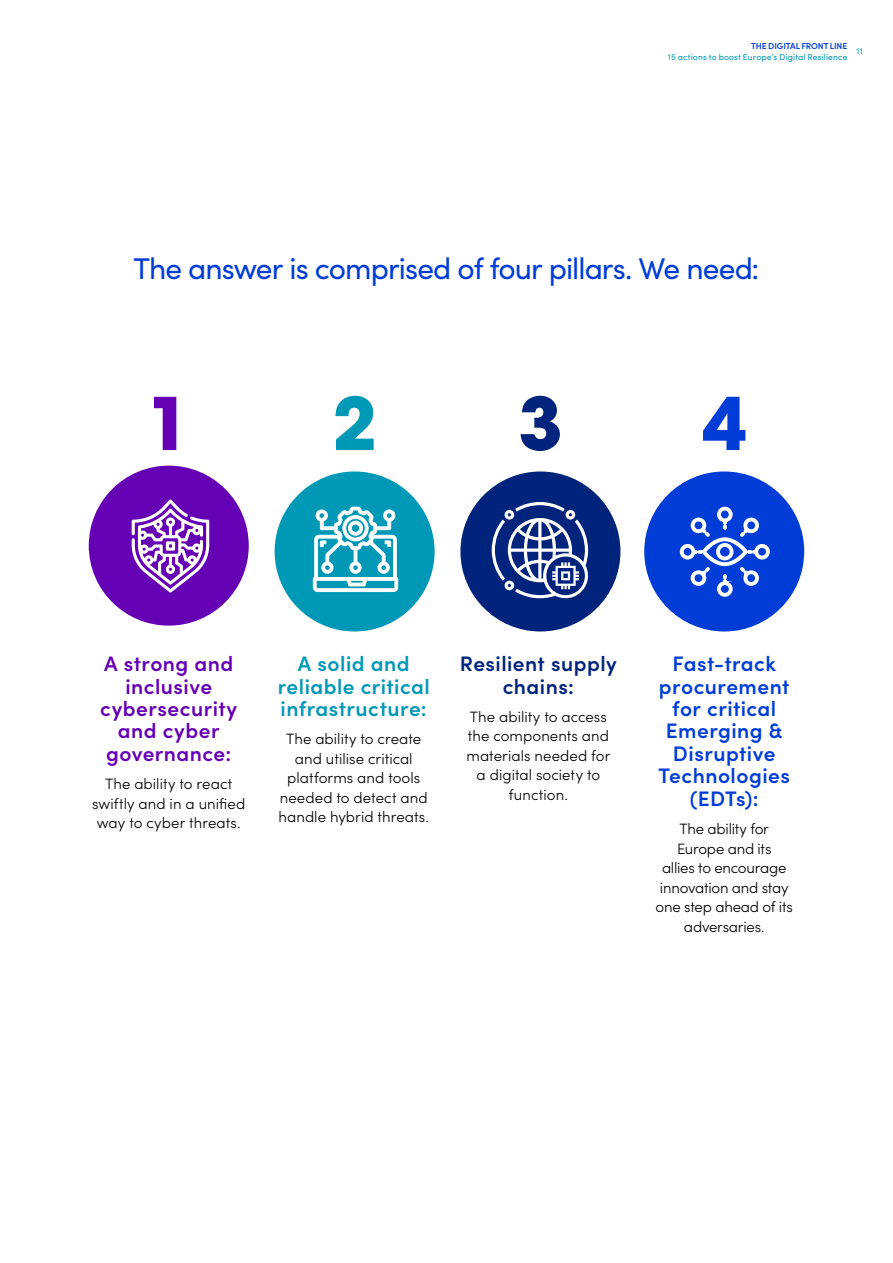
<style>
.page{position:relative;width:893px;height:1263px;background:#fff}
.page>*{position:absolute;margin:0;border:0;box-sizing:border-box;transform-origin:0 0}
.t1{font:700 72px "ITC Avant Garde Std";color:#6500b4}
.t2{font:700 72px "ITC Avant Garde Std";color:#0098b7}
.t3{font:700 72px "ITC Avant Garde Std";color:#00237b}
.t4{font:700 72px "ITC Avant Garde Std";color:#003dd6}
.t5{font:30px "Sofia Pro";letter-spacing:-.03em;color:#003dd6}
.t6{font:600 21px/22.5px "Sofia Pro";letter-spacing:.02em;color:#003dd6;text-align:center}
.t7{font:600 21px/22.5px "Sofia Pro";letter-spacing:.025em;color:#6500b4;text-align:center}
.t8{font:600 21px/22.5px "Sofia Pro";letter-spacing:.02em;color:#0098b7;text-align:center}
.t9{font:600 21px/22.5px "Sofia Pro";letter-spacing:.02em;color:#00237b;text-align:center}
.t10{font:300 15px/19.5px "Sofia Pro";letter-spacing:.005em;color:#000;text-align:center}
.t11{font:300 15px/19.5px "Sofia Pro";letter-spacing:-.015em;color:#000;text-align:center}
.t12{font:8.7px "Sofia Pro";letter-spacing:.015em;color:#0099b8}
.t13{font:600 8.7px "Sofia Pro";letter-spacing:-.005em;color:#003dd6}
.t14{font:8.7px "Sofia Pro";color:#0098b7}
</style>
<div class="page">
<div style="left:89px;top:466px;width:160px;height:160px;background:#6500b4;border-radius:50%"></div>
<svg style="left:132px;top:499px;width:77px;height:94px"></svg>
<div style="left:275px;top:471px;width:160px;height:160px;background:#0098b7;border-radius:50%"></div>
<svg style="left:312px;top:506px;width:87px;height:86px"></svg>
<div style="left:644px;top:471px;width:160px;height:160px;background:#003dd6;border-radius:50%"></div>
<svg style="left:679px;top:506px;width:91px;height:91px"></svg>
<div style="left:460px;top:471px;width:160px;height:160px;background:#00237b;border-radius:50%"></div>
<svg style="left:492px;top:502px;width:97px;height:97px"></svg>
<p class="t13" style="left:751px;top:39px;width:98px">THE DIGITAL FRONT LINE</p>
<p class="t12" style="left:668px;top:51px;width:181px">15 actions to boost Europe’s Digital Resilience</p>
<p class="t14" style="left:856px;top:45px;width:8px">11</p>
<h2 class="t5" style="left:133px;top:247px;width:628px">The answer is comprised of four pillars. We need:</h2>
<h1 class="t1" style="left:146px;top:377px;width:46px">1</h1>
<h1 class="t2" style="left:332px;top:377px;width:46px">2</h1>
<h1 class="t3" style="left:518px;top:377px;width:46px">3</h1>
<h1 class="t4" style="left:702px;top:377px;width:46px">4</h1>
<h3 class="t7" style="left:100px;top:651px;width:139px">A strong and inclusive cybersecurity and cyber governance:</h3>
<p class="t10" style="left:92px;top:773px;width:155px">The ability to react swiftly and in a unified way to cyber threats.</p>
<h3 class="t8" style="left:278px;top:651px;width:153px">A solid and reliable critical infrastructure:</h3>
<p class="t10" style="left:279px;top:728px;width:152px">The ability to create and utilise critical platforms and tools needed to detect and handle hybrid threats.</p>
<h3 class="t9" style="left:460px;top:651px;width:159px">Resilient supply chains:</h3>
<p class="t10" style="left:466px;top:706px;width:145px">The ability to access the components and materials needed for a digital society to function.</p>
<h3 class="t6" style="left:658px;top:651px;width:133px">Fast-track procurement for critical<br>Emerging &amp;<br>Disruptive<br>Technologies (EDTs):</h3>
<p class="t11" style="left:656px;top:818px;width:139px">The ability for<br>Europe and its<br>allies to encourage innovation and stay one step ahead of its adversaries.</p>
</div>
